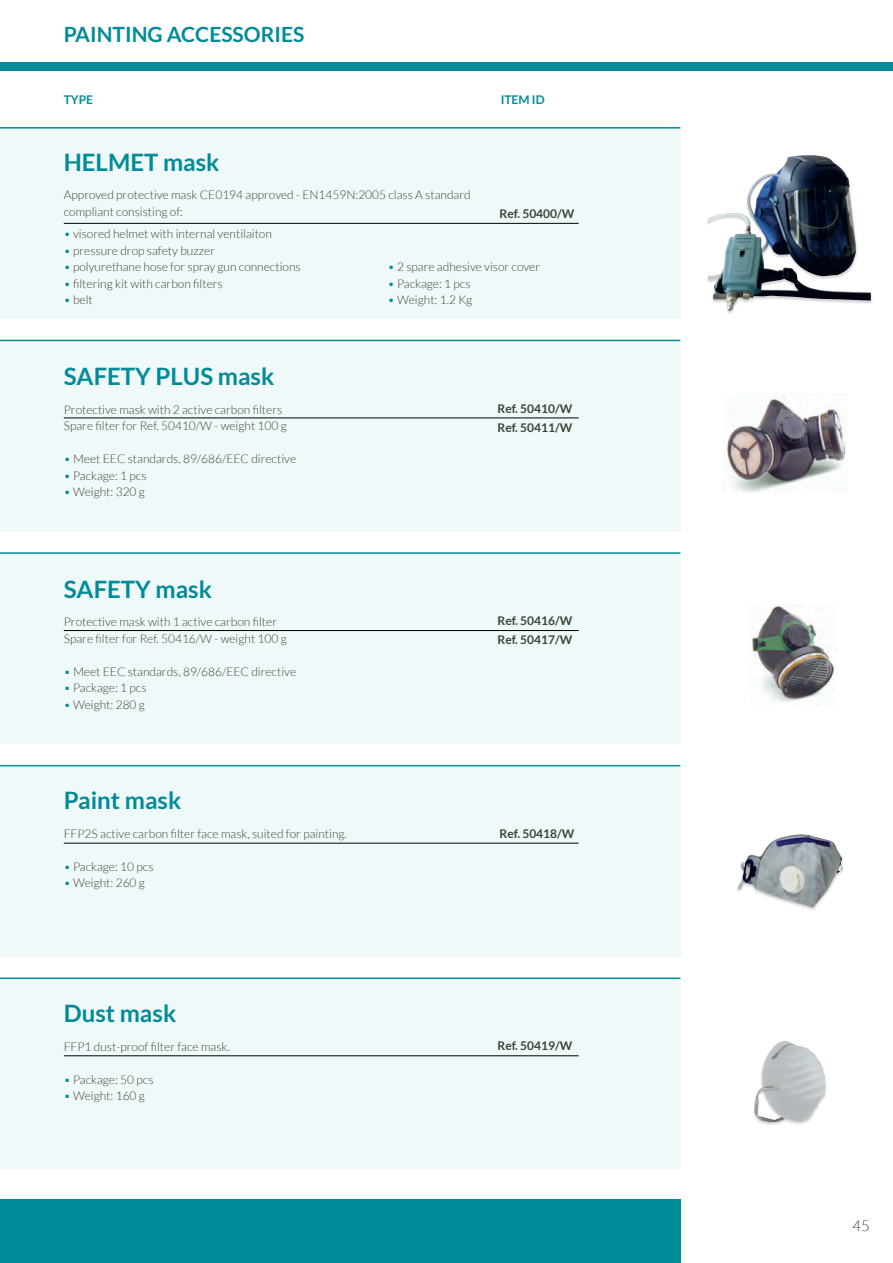
<style>
.page{position:relative;width:893px;height:1263px;background:#fff}
.page>*{position:absolute;margin:0;border:0;box-sizing:border-box;transform-origin:0 0}
.t1{font:700 24px "Lato";color:#008b98}
.t2{font:700 21px "Lato";color:#008b98}
.t3{font:300 15px "Lato";color:#3a4335}
.t4{font:300 12px "Lato";color:#3a4335}
.t5{font:700 12px "Lato";color:#3a4335}
.t6{font:700 12px "Lato";color:#008b98}
.s1{color:#008b98}
</style>
<div class="page">
<div style="left:0;top:1199px;width:680px;height:64px;background:#008b98"></div>
<div style="left:0;top:63px;width:893px;height:8px;background:#008b98"></div>
<img style="left:708px;top:155px;width:163px;height:155px">
<img style="left:723px;top:395px;width:125px;height:98px">
<img style="left:749px;top:605px;width:88px;height:101px">
<div style="left:753px;top:1041px;width:74px;height:85px;background:#231f20;opacity:.2"></div>
<img style="left:754px;top:1041px;width:71px;height:81px">
<div style="left:735px;top:834px;width:109px;height:77px;background:#231f20;opacity:.2"></div>
<img style="left:737px;top:834px;width:105px;height:73px">
<div style="left:0;top:127px;width:680px;height:191px;background:#f0f9f9"></div>
<hr style="left:0;top:127px;width:680px;height:2px;background:#008b98">
<div style="left:0;top:340px;width:680px;height:191px;background:#f0f9f9"></div>
<hr style="left:0;top:340px;width:680px;height:1px;background:#008b98">
<div style="left:0;top:553px;width:680px;height:191px;background:#f0f9f9"></div>
<hr style="left:0;top:552px;width:680px;height:2px;background:#008b98">
<div style="left:0;top:765px;width:680px;height:191px;background:#f0f9f9"></div>
<hr style="left:0;top:765px;width:680px;height:1px;background:#008b98">
<div style="left:0;top:978px;width:680px;height:191px;background:#f0f9f9"></div>
<hr style="left:0;top:977px;width:680px;height:2px;background:#008b98">
<hr style="left:64px;top:223px;width:515px;height:1px;background:#000001">
<hr style="left:64px;top:418px;width:515px;height:1px;background:#000001">
<hr style="left:64px;top:630px;width:515px;height:1px;background:#000001">
<hr style="left:64px;top:843px;width:515px;height:1px;background:#000001">
<hr style="left:64px;top:1055px;width:515px;height:1px;background:#000001">
<p class="t2" style="left:64px;top:22px;width:242px">PAINTING ACCESSORIES</p>
<p class="t6" style="left:64px;top:93px;width:31px">TYPE</p>
<p class="t6" style="left:501px;top:93px;width:45px">ITEM ID</p>
<p class="t1" style="left:64px;top:148px;width:157px">HELMET mask</p>
<p class="t4" style="left:64px;top:188px;width:408px">Approved protective mask CE0194 approved - EN1459N:2005 class A standard</p>
<p class="t4" style="left:64px;top:205px;width:121px">compliant consisting of:</p>
<p class="t4" style="left:64px;top:227px;width:210px"><span class="s1">•</span> visored helmet with internal ventilaiton</p>
<p class="t4" style="left:64px;top:244px;width:153px"><span class="s1">•</span> pressure drop safety buzzer</p>
<p class="t4" style="left:64px;top:260px;width:238px"><span class="s1">•</span> polyurethane hose for spray gun connections</p>
<p class="t4" style="left:388px;top:260px;width:154px"><span class="s1">•</span> 2 spare adhesive visor cover</p>
<p class="t4" style="left:64px;top:277px;width:160px"><span class="s1">•</span> filtering kit with carbon filters</p>
<p class="t4" style="left:388px;top:277px;width:84px"><span class="s1">•</span> Package: 1 pcs</p>
<p class="t4" style="left:64px;top:293px;width:31px"><span class="s1">•</span> belt</p>
<p class="t4" style="left:388px;top:293px;width:86px"><span class="s1">•</span> Weight: 1.2 Kg</p>
<p class="t5" style="left:500px;top:207px;width:76px">Ref. 50400/W</p>
<p class="t1" style="left:64px;top:363px;width:212px">SAFETY PLUS mask</p>
<p class="t4" style="left:64px;top:403px;width:220px">Protective mask with 2 active carbon filters</p>
<p class="t4" style="left:64px;top:419px;width:225px">Spare filter for Ref. 50410/W - weight 100 g</p>
<p class="t4" style="left:64px;top:452px;width:234px"><span class="s1">•</span> Meet EEC standards, 89/686/EEC directive</p>
<p class="t4" style="left:64px;top:469px;width:84px"><span class="s1">•</span> Package: 1 pcs</p>
<p class="t4" style="left:64px;top:485px;width:83px"><span class="s1">•</span> Weight: 320 g</p>
<p class="t1" style="left:64px;top:575px;width:150px">SAFETY mask</p>
<p class="t4" style="left:64px;top:616px;width:215px">Protective mask with 1 active carbon filter</p>
<p class="t4" style="left:64px;top:632px;width:225px">Spare filter for Ref. 50416/W - weight 100 g</p>
<p class="t4" style="left:64px;top:665px;width:234px"><span class="s1">•</span> Meet EEC standards, 89/686/EEC directive</p>
<p class="t4" style="left:64px;top:682px;width:84px"><span class="s1">•</span> Package: 1 pcs</p>
<p class="t4" style="left:64px;top:698px;width:83px"><span class="s1">•</span> Weight: 280 g</p>
<p class="t1" style="left:64px;top:787px;width:119px">Paint mask</p>
<p class="t4" style="left:64px;top:827px;width:285px">FFP2S active carbon filter face mask, suited for painting.</p>
<p class="t4" style="left:64px;top:860px;width:91px"><span class="s1">•</span> Package: 10 pcs</p>
<p class="t4" style="left:64px;top:877px;width:83px"><span class="s1">•</span> Weight: 260 g</p>
<p class="t1" style="left:64px;top:999px;width:114px">Dust mask</p>
<p class="t4" style="left:64px;top:1040px;width:168px">FFP1 dust-proof filter face mask.</p>
<p class="t4" style="left:64px;top:1073px;width:91px"><span class="s1">•</span> Package: 50 pcs</p>
<p class="t4" style="left:64px;top:1089px;width:83px"><span class="s1">•</span> Weight: 160 g</p>
<p class="t5" style="left:497px;top:401px;width:76px">Ref. 50410/W</p>
<p class="t5" style="left:497px;top:420px;width:76px">Ref. 50411/W</p>
<p class="t5" style="left:497px;top:614px;width:76px">Ref. 50416/W</p>
<p class="t5" style="left:497px;top:633px;width:76px">Ref. 50417/W</p>
<p class="t5" style="left:500px;top:826px;width:76px">Ref. 50418/W</p>
<p class="t5" style="left:497px;top:1039px;width:76px">Ref. 50419/W</p>
<p class="t3" style="left:853px;top:1218px;width:19px">45</p>
</div>
